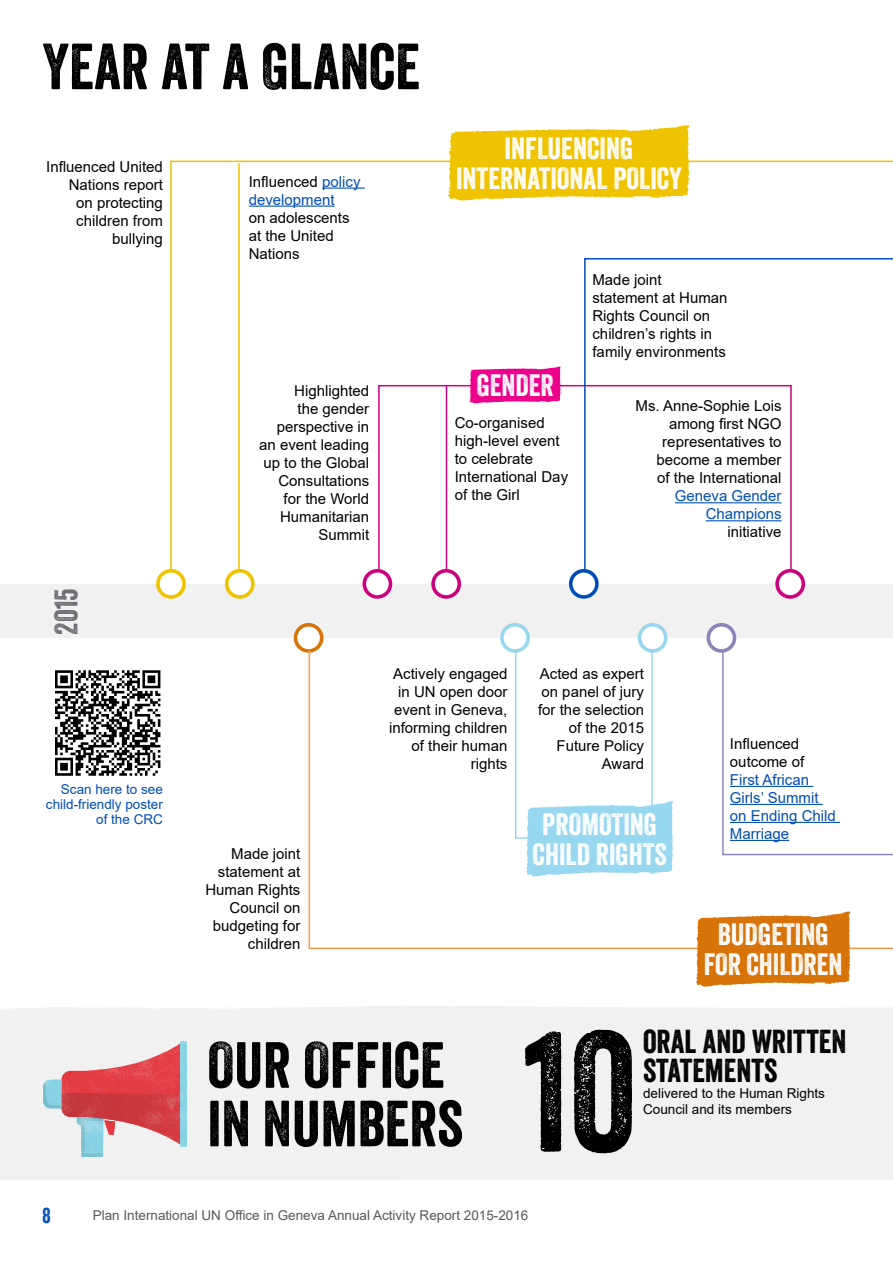
<style>
.page{position:relative;width:893px;height:1263px;background:#fff}
.page>*{position:absolute;margin:0;border:0;box-sizing:border-box;transform-origin:0 0}
.t1{font:165.15px "Veneer";color:#000}
.t2{font:63px/58.5px "Veneer";color:#000}
.t3{font:32.25px/28.7px "Veneer";color:#000}
.t4{font:31.5px "Veneer";color:#6d6e71}
.t5{font:30px/29.8px "Veneer";color:#fff;text-align:center}
.t6{font:21px "Veneer";color:#004eb6}
.t7{font:15px/18px "Arial";color:#000;text-align:right}
.t8{font:15px/18px "Arial";color:#004eb6}
.t9{font:13.5px "Arial";color:#58595b}
.t10{font:13.5px/16.2px "Arial";color:#000}
.t11{font:13.5px/15px "Arial";color:#004eb6;text-align:right}
.s1{color:#000}
</style>
<div class="page">
<div style="left:0;top:1006px;width:893px;height:174px;background:#f1f1f2"></div>
<div style="left:0;top:584px;width:893px;height:54px;background:#f1f1f2"></div>
<div style="left:158px;top:571px;width:26px;height:26px;background:#fff;border-radius:50%"></div>
<div style="left:156px;top:569px;width:30px;height:30px;border:4px solid #f0c300;border-radius:50%"></div>
<div style="left:295px;top:625px;width:27px;height:26px;background:#fff;border-radius:50%"></div>
<div style="left:294px;top:623px;width:29px;height:30px;border:4px solid #d77308;border-radius:50%"></div>
<div style="left:364px;top:571px;width:26px;height:26px;background:#fff;border-radius:50%"></div>
<div style="left:362px;top:569px;width:30px;height:30px;border:4px solid #cd007d;border-radius:50%"></div>
<div style="left:227px;top:571px;width:26px;height:26px;background:#fff;border-radius:50%"></div>
<div style="left:225px;top:569px;width:30px;height:30px;border:4px solid #f0c300;border-radius:50%"></div>
<div style="left:433px;top:571px;width:26px;height:26px;background:#fff;border-radius:50%"></div>
<div style="left:431px;top:569px;width:30px;height:30px;border:4px solid #cd007d;border-radius:50%"></div>
<div style="left:502px;top:625px;width:26px;height:26px;background:#fff;border-radius:50%"></div>
<div style="left:500px;top:623px;width:30px;height:30px;border:4px solid #98d7f0;border-radius:50%"></div>
<div style="left:571px;top:571px;width:26px;height:26px;background:#fff;border-radius:50%"></div>
<div style="left:569px;top:569px;width:30px;height:30px;border:4px solid #004eb6;border-radius:50%"></div>
<div style="left:639px;top:625px;width:27px;height:26px;background:#fff;border-radius:50%"></div>
<div style="left:638px;top:623px;width:29px;height:30px;border:4px solid #98d7f0;border-radius:50%"></div>
<div style="left:708px;top:625px;width:26px;height:26px;background:#fff;border-radius:50%"></div>
<div style="left:706px;top:623px;width:30px;height:30px;border:4px solid #8c84b9;border-radius:50%"></div>
<div style="left:777px;top:571px;width:26px;height:26px;background:#fff;border-radius:50%"></div>
<div style="left:775px;top:569px;width:30px;height:30px;border:4px solid #cd007d;border-radius:50%"></div>
<svg style="left:169px;top:160px;width:724px;height:413px"></svg>
<hr style="left:238px;top:163px;width:2px;height:406px;background:#f0c300">
<hr style="left:446px;top:385px;width:1px;height:184px;background:#cd007d">
<svg style="left:584px;top:258px;width:309px;height:315px"></svg>
<svg style="left:309px;top:649px;width:584px;height:300px"></svg>
<svg style="left:448px;top:125px;width:242px;height:75px;background:#f1c91d"></svg>
<svg style="left:470px;top:366px;width:91px;height:37px;background:#ee1e99"></svg>
<svg style="left:526px;top:801px;width:147px;height:75px;background:#a3dbf1"></svg>
<hr style="left:322px;top:188px;width:43px;height:1px;background:#004eb6">
<hr style="left:249px;top:206px;width:86px;height:1px;background:#004eb6">
<svg style="left:696px;top:911px;width:154px;height:76px;background:#db8426"></svg>
<hr style="left:675px;top:502px;width:107px;height:1px;background:#004eb6">
<hr style="left:706px;top:520px;width:76px;height:1px;background:#004eb6">
<hr style="left:730px;top:786px;width:83px;height:1px;background:#004eb6">
<hr style="left:730px;top:804px;width:93px;height:1px;background:#004eb6">
<hr style="left:730px;top:822px;width:110px;height:1px;background:#004eb6">
<hr style="left:730px;top:840px;width:59px;height:1px;background:#004eb6">
<svg style="left:55px;top:670px;width:105px;height:106px"></svg>
<svg style="left:43px;top:1043px;width:137px;height:114px"></svg>
<div style="left:180px;top:1041px;width:7px;height:106px;background:#87d3e4"></div>
<h2 class="t2" style="left:43px;top:37px;width:379px">YEAR AT A GLANCE</h2>
<p class="t7" style="left:46px;top:157px;width:118px">Influenced United<br>Nations report<br>on protecting children from bullying</p>
<h3 class="t4" style="left:47px;top:635px;width:48px;rotate:-90deg">2015</h3>
<p class="t8" style="left:249px;top:172px;width:113px"><span class="s1">Influenced</span> policy development</p>
<p class="t7" style="left:249px;top:208px;width:102px;text-align:left">on adolescents at the United<br>Nations</p>
<p class="t7" style="left:259px;top:381px;width:112px">Highlighted<br>the gender perspective in an event leading up to the Global<br>Consultations for the World<br>Humanitarian<br>Summit</p>
<h3 class="t5" style="left:456px;top:133px;width:227px">INFLUENCING<br>INTERNATIONAL POLICY</h3>
<h3 class="t5" style="left:477px;top:370px;width:79px">GENDER</h3>
<p class="t7" style="left:455px;top:413px;width:115px;text-align:left">Co-organised high-level event to celebrate<br>International Day of the Girl</p>
<p class="t7" style="left:592px;top:271px;width:137px;text-align:left">Made joint statement at Human<br>Rights Council on children’s rights in family environments</p>
<p class="t7" style="left:636px;top:397px;width:147px">Ms. Anne-Sophie Lois among first NGO representatives to become a member<br>of the International</p>
<p class="t8" style="left:675px;top:487px;width:108px;text-align:right">Geneva Gender<br>Champions</p>
<p class="t7" style="left:727px;top:523px;width:56px">initiative</p>
<p class="t11" style="left:46px;top:782px;width:119px">Scan here to see child-friendly poster of the CRC</p>
<p class="t7" style="left:205px;top:844px;width:97px">Made joint statement at<br>Human Rights<br>Council on budgeting for children</p>
<p class="t7" style="left:389px;top:664px;width:120px">Actively engaged in UN open door event in Geneva, informing children of their human rights</p>
<p class="t7" style="left:538px;top:664px;width:107px">Acted as expert on panel of jury for the selection of the 2015<br>Future Policy<br>Award</p>
<h3 class="t5" style="left:533px;top:809px;width:136px">PROMOTING<br>CHILD RIGHTS</h3>
<p class="t7" style="left:730px;top:734px;width:76px;text-align:left">Influenced outcome of</p>
<p class="t8" style="left:730px;top:770px;width:107px">First African<br>Girls’ Summit on Ending Child<br>Marriage</p>
<h3 class="t5" style="left:704px;top:919px;width:140px">BUDGETING<br>FOR CHILDREN</h3>
<h2 class="t2" style="left:208px;top:1035px;width:257px">OUR OFFICE<br>IN NUMBERS</h2>
<h1 class="t1" style="left:524px;top:991px;width:115px">10</h1>
<h3 class="t3" style="left:643px;top:1027px;width:205px">ORAL AND WRITTEN<br>STATEMENTS</h3>
<p class="t10" style="left:643px;top:1085px;width:184px">delivered to the Human Rights<br>Council and its members</p>
<h3 class="t6" style="left:43px;top:1202px;width:10px">8</h3>
<p class="t9" style="left:93px;top:1206px;width:437px">Plan International UN Office in Geneva Annual Activity Report 2015-2016</p>
</div>
